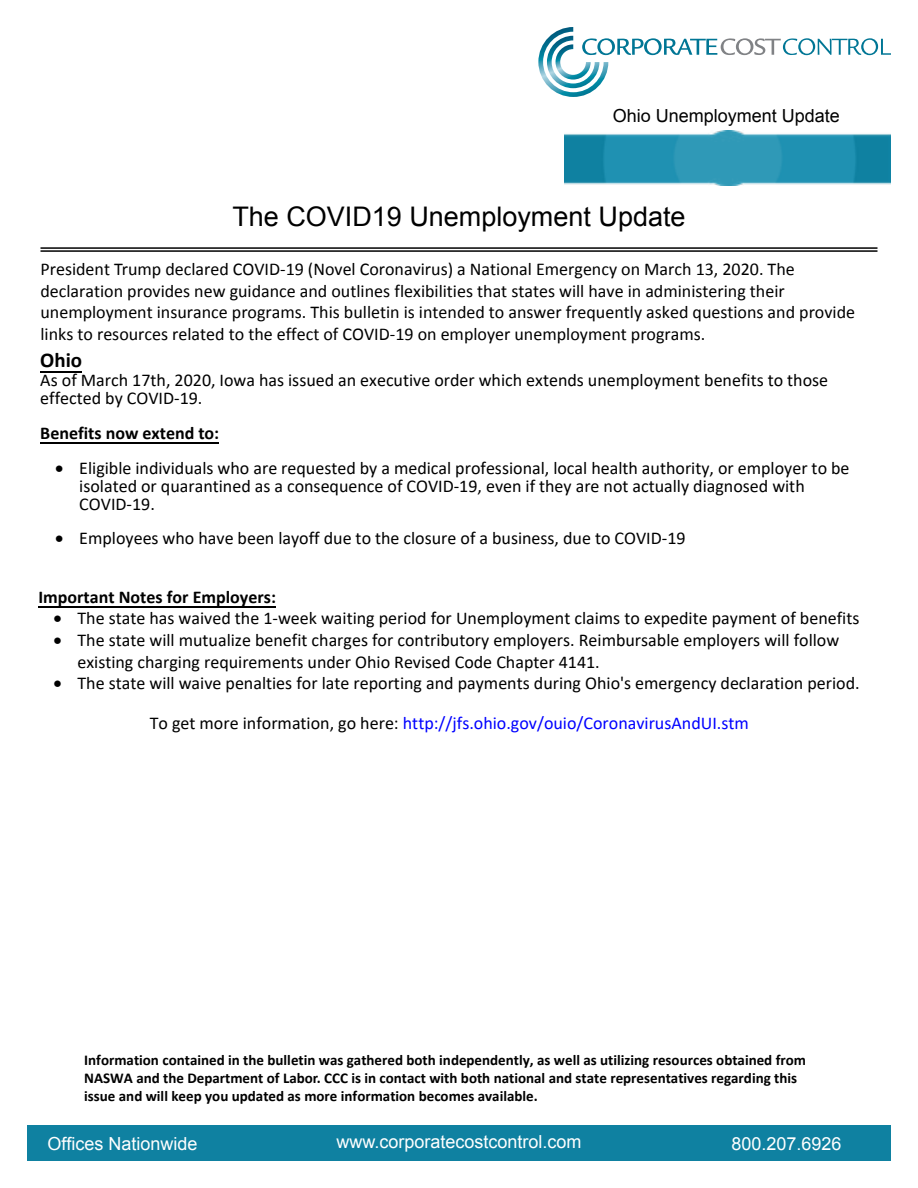
<style>
.page{position:relative;width:918px;height:1188px;background:#fff}
.page>*{position:absolute;margin:0;border:0;box-sizing:border-box;transform-origin:0 0}
.t1{font:27px "Arial";color:#000}
.t2{font:700 21px "Calibri";color:#000}
.t3{font:18px/21.6px "Calibri";color:#000}
.t4{font:18px "Calibri";color:#00f}
.t5{font:18px "Arial";color:#fff}
.t6{font:700 18px "Calibri";color:#000}
.t7{font:18px "Arial";color:#000}
.t8{font:700 15px/18px "Calibri";color:#000}
.s1{color:#000}
</style>
<div class="page">
<img style="left:564px;top:131px;width:327px;height:55px">
<svg style="left:538px;top:27px;width:353px;height:70px"></svg>
<hr style="left:40px;top:247px;width:838px;height:2px;background:#000">
<hr style="left:40px;top:250px;width:838px;height:2px;background:#000">
<div style="left:27px;top:1125px;width:864px;height:36px;background:#0f81a1"></div>
<hr style="left:40px;top:442px;width:179px;height:1px;background:#000">
<hr style="left:40px;top:371px;width:42px;height:2px;background:#000">
<hr style="left:38px;top:606px;width:238px;height:1px;background:#000">
<p class="t7" style="left:613px;top:103px;width:229px">Ohio Unemployment Update</p>
<h1 class="t1" style="left:232px;top:198px;width:455px">The COVID19 Unemployment Update</h1>
<p class="t3" style="left:40px;top:258px;width:816px">President Trump declared COVID-19 (Novel Coronavirus) a National Emergency on March 13, 2020. The declaration provides new guidance and outlines flexibilities that states will have in administering their unemployment insurance programs. This bulletin is intended to answer frequently asked questions and provide links to resources related to the effect of COVID-19 on employer unemployment programs.</p>
<p class="t2" style="left:40px;top:346px;width:43px">Ohio</p>
<p class="t3" style="left:40px;top:371px;width:789px;line-height:18px">As of March 17th, 2020, Iowa has issued an executive order which extends unemployment benefits to those effected by COVID-19.</p>
<p class="t6" style="left:40px;top:420px;width:180px">Benefits now extend to:</p>
<p class="t3" style="left:79px;top:458px;width:772px;line-height:18px;text-indent:-24px">• Eligible individuals who are requested by a medical professional, local health authority, or employer to be isolated or quarantined as a consequence of COVID-19, even if they are not actually diagnosed with<br>COVID-19.</p>
<p class="t3" style="left:55px;top:527px;width:632px">• Employees who have been layoff due to the closure of a business, due to COVID-19</p>
<p class="t6" style="left:38px;top:584px;width:239px">Important Notes for Employers:</p>
<p class="t3" style="left:53px;top:607px;width:808px">• The state has waived the 1-week waiting period for Unemployment claims to expedite payment of benefits</p>
<p class="t3" style="left:77px;top:629px;width:763px;text-indent:-24px">• The state will mutualize benefit charges for contributory employers. Reimbursable employers will follow existing charging requirements under Ohio Revised Code Chapter 4141.</p>
<p class="t3" style="left:53px;top:672px;width:808px">• The state will waive penalties for late reporting and payments during Ohio's emergency declaration period.</p>
<p class="t4" style="left:150px;top:710px;width:601px"><span class="s1">To get more information, go here:</span> http://jfs.ohio.gov/ouio/CoronavirusAndUI.stm</p>
<p class="t8" style="left:84px;top:1050px;width:723px">Information contained in the bulletin was gathered both independently, as well as utilizing resources obtained from<br>NASWA and the Department of Labor. CCC is in contact with both national and state representatives regarding this issue and will keep you updated as more information becomes available.</p>
<p class="t5" style="left:48px;top:1132px;width:152px">Offices Nationwide</p>
<p class="t5" style="left:336px;top:1130px;width:247px">www.corporatecostcontrol.com</p>
<p class="t5" style="left:731px;top:1132px;width:112px">800.207.6926</p>
</div>
